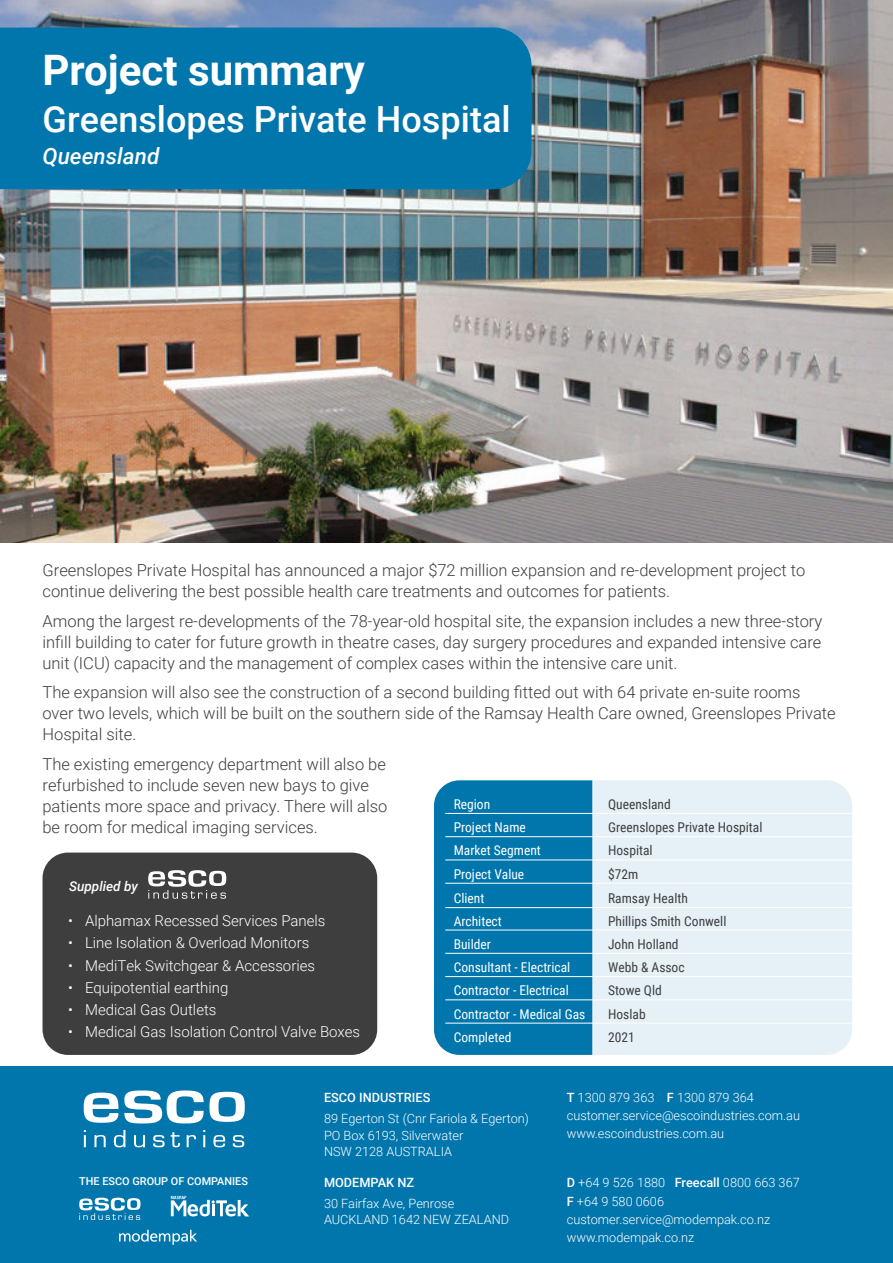
<style>
.page{position:relative;width:893px;height:1263px;background:#fff}
.page>*{position:absolute;margin:0;border:0;box-sizing:border-box;transform-origin:0 0}
.t1{font:700 42px "Roboto";color:#fff}
.t2{font:500 36px "Roboto";color:#fff}
.t3{font:italic 500 22.5px "Roboto";color:#fff}
.t4{font:300 16.5px/21px "Roboto";color:#3e3e3f}
.t5{font:300 15px "Roboto";color:#fff}
.t6{font:13.5px "Roboto Condensed";color:#fff}
.t7{font:13.5px "Roboto Condensed";color:#3e3e3f}
.t8{font:italic 500 13.5px "Roboto";color:#fff}
.t9{font:300 12.75px/16.5px "Roboto";color:#fff}
.t10{font:500 12.75px "Roboto";color:#fff}
.t11{font:500 10.95px "Roboto";color:#fff}
.s1{font-weight:500}
</style>
<div class="page">
<div style="left:434px;top:780px;width:158px;height:275px;background:#0076ad"></div>
<div style="left:593px;top:780px;width:259px;height:275px;background:#e6f1f7"></div>
<div style="left:0;top:1066px;width:893px;height:197px;background:#0076ad"></div>
<img style="left:0;top:0;width:893px;height:542px">
<div style="left:0;top:28px;width:531px;height:161px;background:#0076ad"></div>
<div style="left:43px;top:852px;width:334px;height:203px;background:#3e3e3f;border-radius:26px"></div>
<svg style="left:148px;top:870px;width:78px;height:29px"></svg>
<svg style="left:84px;top:1092px;width:34px;height:31px"></svg>
<svg style="left:124px;top:1090px;width:121px;height:33px"></svg>
<svg style="left:84px;top:1130px;width:2px;height:17px"></svg>
<svg style="left:94px;top:1135px;width:12px;height:12px"></svg>
<svg style="left:114px;top:1130px;width:11px;height:17px"></svg>
<svg style="left:134px;top:1135px;width:11px;height:12px"></svg>
<svg style="left:153px;top:1135px;width:12px;height:12px"></svg>
<svg style="left:171px;top:1132px;width:9px;height:15px"></svg>
<svg style="left:187px;top:1135px;width:9px;height:12px"></svg>
<svg style="left:203px;top:1130px;width:2px;height:17px"></svg>
<svg style="left:213px;top:1135px;width:12px;height:12px"></svg>
<svg style="left:233px;top:1135px;width:11px;height:12px"></svg>
<svg style="left:79px;top:1198px;width:61px;height:22px"></svg>
<svg style="left:171px;top:1196px;width:78px;height:20px"></svg>
<svg style="left:119px;top:1230px;width:78px;height:15px"></svg>
<hr style="left:600px;top:813px;width:283px;height:1px;background:#fff">
<hr style="left:600px;top:836px;width:283px;height:1px;background:#fff">
<hr style="left:600px;top:860px;width:283px;height:1px;background:#fff">
<hr style="left:600px;top:883px;width:283px;height:1px;background:#fff">
<hr style="left:600px;top:907px;width:283px;height:1px;background:#fff">
<hr style="left:445px;top:813px;width:155px;height:1px;background:#fff">
<hr style="left:445px;top:836px;width:155px;height:1px;background:#fff">
<hr style="left:445px;top:860px;width:155px;height:1px;background:#fff">
<hr style="left:445px;top:883px;width:155px;height:1px;background:#fff">
<hr style="left:445px;top:907px;width:155px;height:1px;background:#fff">
<hr style="left:445px;top:930px;width:155px;height:1px;background:#fff">
<hr style="left:600px;top:930px;width:283px;height:1px;background:#fff">
<hr style="left:445px;top:953px;width:155px;height:1px;background:#fff">
<hr style="left:600px;top:953px;width:283px;height:1px;background:#fff">
<hr style="left:445px;top:976px;width:155px;height:1px;background:#fff">
<hr style="left:600px;top:976px;width:283px;height:1px;background:#fff">
<hr style="left:445px;top:999px;width:155px;height:1px;background:#fff">
<hr style="left:600px;top:999px;width:283px;height:1px;background:#fff">
<hr style="left:445px;top:1023px;width:155px;height:1px;background:#fff">
<hr style="left:600px;top:1023px;width:283px;height:1px;background:#fff">
<p class="t1" style="left:43px;top:41px;width:324px">Project summary</p>
<p class="t2" style="left:43px;top:94px;width:470px">Greenslopes Private Hospital</p>
<p class="t3" style="left:43px;top:140px;width:118px">Queensland</p>
<p class="t4" style="left:43px;top:559px;width:764px">Greenslopes Private Hospital has announced a major $72 million expansion and re-development project to continue delivering the best possible health care treatments and outcomes for patients.</p>
<p class="t4" style="left:43px;top:610px;width:781px;text-align:justify">Among the largest re-developments of the 78-year-old hospital site, the expansion includes a new three-story infill building to cater for future growth in theatre cases, day surgery procedures and expanded intensive care unit (ICU) capacity and the management of complex cases within the intensive care unit.</p>
<p class="t4" style="left:43px;top:681px;width:795px">The expansion will also see the construction of a second building fitted out with 64 private en-suite rooms over two levels, which will be built on the southern side of the Ramsay Health Care owned, Greenslopes Private<br>Hospital site.</p>
<p class="t4" style="left:43px;top:753px;width:346px">The existing emergency department will also be refurbished to include seven new bays to give patients more space and privacy. There will also be room for medical imaging services.</p>
<p class="t6" style="left:454px;top:794px;width:38px">Region</p>
<p class="t7" style="left:608px;top:794px;width:64px">Queensland</p>
<p class="t6" style="left:454px;top:818px;width:74px">Project Name</p>
<p class="t7" style="left:608px;top:818px;width:156px">Greenslopes Private Hospital</p>
<p class="t6" style="left:454px;top:841px;width:89px">Market Segment</p>
<p class="t7" style="left:608px;top:841px;width:46px">Hospital</p>
<p class="t6" style="left:454px;top:864px;width:72px">Project Value</p>
<p class="t7" style="left:608px;top:864px;width:32px">$72m</p>
<p class="t6" style="left:454px;top:888px;width:32px">Client</p>
<p class="t7" style="left:608px;top:888px;width:81px">Ramsay Health</p>
<p class="t6" style="left:454px;top:912px;width:50px">Architect</p>
<p class="t7" style="left:608px;top:912px;width:120px">Phillips Smith Conwell</p>
<p class="t6" style="left:454px;top:934px;width:39px">Builder</p>
<p class="t7" style="left:608px;top:934px;width:72px">John Holland</p>
<p class="t6" style="left:454px;top:958px;width:118px">Consultant - Electrical</p>
<p class="t7" style="left:608px;top:958px;width:78px">Webb &amp; Assoc</p>
<p class="t6" style="left:454px;top:981px;width:117px">Contractor - Electrical</p>
<p class="t7" style="left:608px;top:981px;width:55px">Stowe Qld</p>
<p class="t6" style="left:454px;top:1004px;width:133px">Contractor - Medical Gas</p>
<p class="t7" style="left:608px;top:1004px;width:39px">Hoslab</p>
<p class="t6" style="left:454px;top:1027px;width:59px">Completed</p>
<p class="t7" style="left:608px;top:1027px;width:28px">2021</p>
<p class="t8" style="left:69px;top:876px;width:70px">Supplied by</p>
<p class="t5" style="left:68px;top:910px;width:259px">• Alphamax Recessed Services Panels</p>
<p class="t5" style="left:68px;top:932px;width:243px">• Line Isolation &amp; Overload Monitors</p>
<p class="t5" style="left:68px;top:955px;width:249px">• MediTek Switchgear &amp; Accessories</p>
<p class="t5" style="left:68px;top:977px;width:162px">• Equipotential earthing</p>
<p class="t5" style="left:68px;top:999px;width:150px">• Medical Gas Outlets</p>
<p class="t5" style="left:68px;top:1021px;width:294px">• Medical Gas Isolation Control Valve Boxes</p>
<p class="t11" style="left:79px;top:1173px;width:170px">THE ESCO GROUP OF COMPANIES</p>
<p class="t10" style="left:324px;top:1089px;width:108px">ESCO INDUSTRIES</p>
<p class="t9" style="left:324px;top:1110px;width:207px">89 Egerton St (Cnr Fariola &amp; Egerton)</p>
<p class="t9" style="left:324px;top:1126px;width:141px">PO Box 6193, Silverwater<br>NSW 2128 AUSTRALIA</p>
<p class="t10" style="left:324px;top:1173px;width:92px">MODEMPAK NZ</p>
<p class="t9" style="left:324px;top:1194px;width:187px">30 Fairfax Ave, Penrose<br>AUCKLAND 1642 NEW ZEALAND</p>
<p class="t9" style="left:567px;top:1089px;width:189px"><span class="s1">T</span> 1300 879 363 <span class="s1">F</span> 1300 879 364</p>
<p class="t9" style="left:567px;top:1107px;width:235px">customer.service@escoindustries.com.au</p>
<p class="t9" style="left:567px;top:1125px;width:159px">www.escoindustries.com.au</p>
<p class="t9" style="left:567px;top:1173px;width:234px"><span class="s1">D</span> +64 9 526 1880 <span class="s1">Freecall</span> 0800 663 367</p>
<p class="t9" style="left:567px;top:1193px;width:99px"><span class="s1">F</span> +64 9 580 0606</p>
<p class="t9" style="left:567px;top:1211px;width:205px">customer.service@modempak.co.nz</p>
<p class="t9" style="left:567px;top:1229px;width:129px">www.modempak.co.nz</p>
</div>
